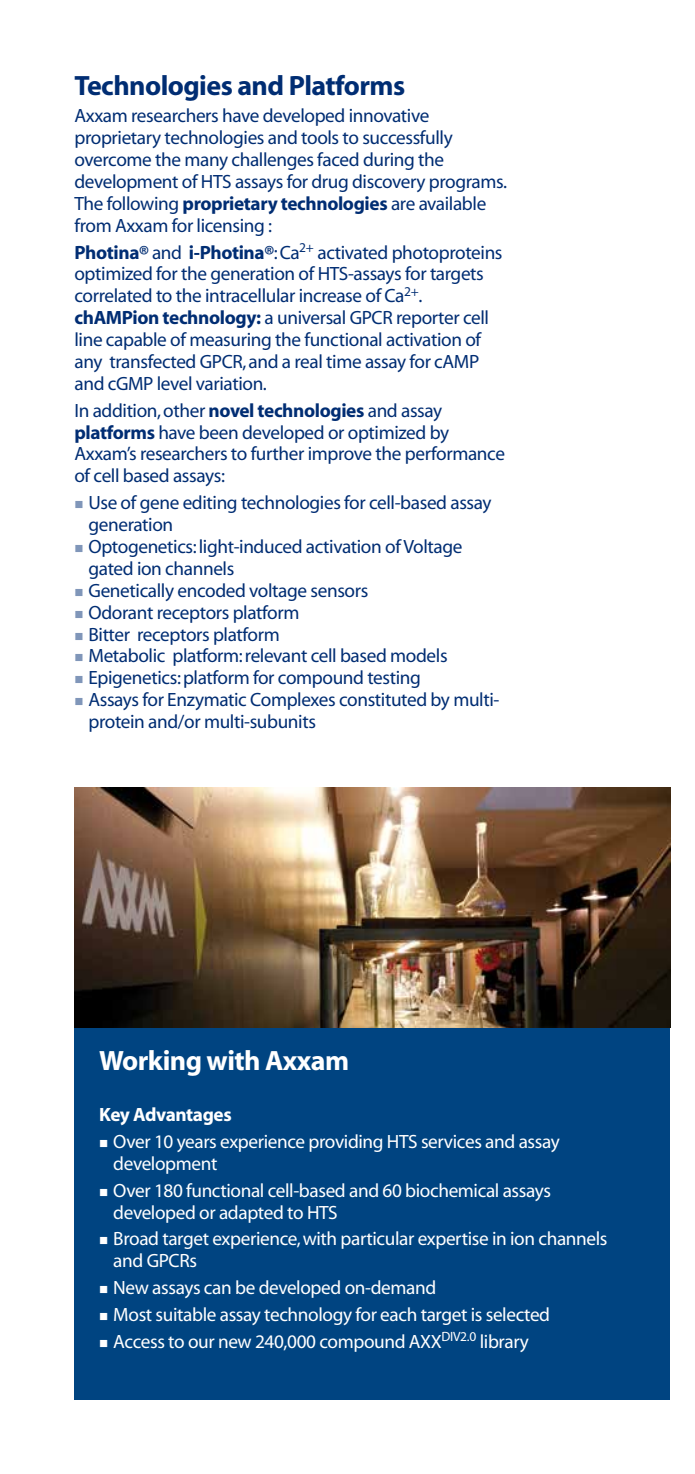
<style>
.page{position:relative;width:695px;height:1474px;background:#fff}
.page>*{position:absolute;margin:0;border:0;box-sizing:border-box;transform-origin:0 0}
.t1{font:700 28px "Myriad";letter-spacing:-.02em;color:#002d73}
.t2{font:700 28px "Myriad";letter-spacing:-.02em;color:#fff}
.t3{font:19.25px/21.9px "Myriad";letter-spacing:-.02em;color:#002d73}
.t4{font:19.25px/21.9px "Myriad";letter-spacing:-.02em;color:#fff}
.t5{font:700 19.25px "Myriad";letter-spacing:-.02em;color:#fff}
.s1{font-weight:700}
</style>
<div class="page">
<div style="left:74px;top:959px;width:596px;height:440px;background:#004481"></div>
<img style="left:74px;top:788px;width:596px;height:239px">
<h1 class="t1" style="left:74px;top:72px;width:332px">Technologies and Platforms</h1>
<p class="t3" style="left:74px;top:106px;width:434px">Axxam researchers have developed innovative proprietary technologies and tools to successfully overcome the many challenges faced during the development of HTS assays for drug discovery programs.<br>The following <span class="s1">proprietary technologies</span> are available from Axxam for licensing :</p>
<p class="t3" style="left:74px;top:242px;width:429px"><span class="s1">Photina®</span> and <span class="s1">i-Photina®</span>: Ca<sup>2+</sup> activated photoproteins optimized for the generation of HTS-assays for targets correlated to the intracellular increase of Ca<sup>2+</sup>. <span class="s1">chAMPion technology:</span> a universal GPCR reporter cell line capable of measuring the functional activation of any transfected GPCR, and a real time assay for cAMP and cGMP level variation.</p>
<p class="t3" style="left:74px;top:400px;width:432px">In addition, other <span class="s1">novel technologies</span> and assay <span class="s1">platforms</span> have been developed or optimized by Axxam’s researchers to further improve the performance of cell based assays:</p>
<p class="t3" style="left:88px;top:492px;width:412px">Use of gene editing technologies for cell-based assay generation<br>Optogenetics: light-induced activation of Voltage gated ion channels<br>Genetically encoded voltage sensors<br>Odorant receptors platform<br>Bitter receptors platform<br>Metabolic platform: relevant cell based models Epigenetics: platform for compound testing<br>Assays for Enzymatic Complexes constituted by multi&shy;protein and/or multi-subunits</p>
<h1 class="t2" style="left:99px;top:1045px;width:251px">Working with Axxam</h1>
<p class="t5" style="left:99px;top:1104px;width:134px">Key Advantages</p>
<p class="t4" style="left:113px;top:1131px;width:448px">Over 10 years experience providing HTS services and assay development</p>
<p class="t4" style="left:113px;top:1180px;width:439px">Over 180 functional cell-based and 60 biochemical assays developed or adapted to HTS</p>
<p class="t4" style="left:113px;top:1228px;width:495px">Broad target experience, with particular expertise in ion channels and GPCRs</p>
<p class="t4" style="left:113px;top:1275px;width:438px;line-height:26.8px">New assays can be developed on-demand<br>Most suitable assay technology for each target is selected<br>Access to our new 240,000 compound AXX<sup>DIV2.0</sup> library</p>
</div>
